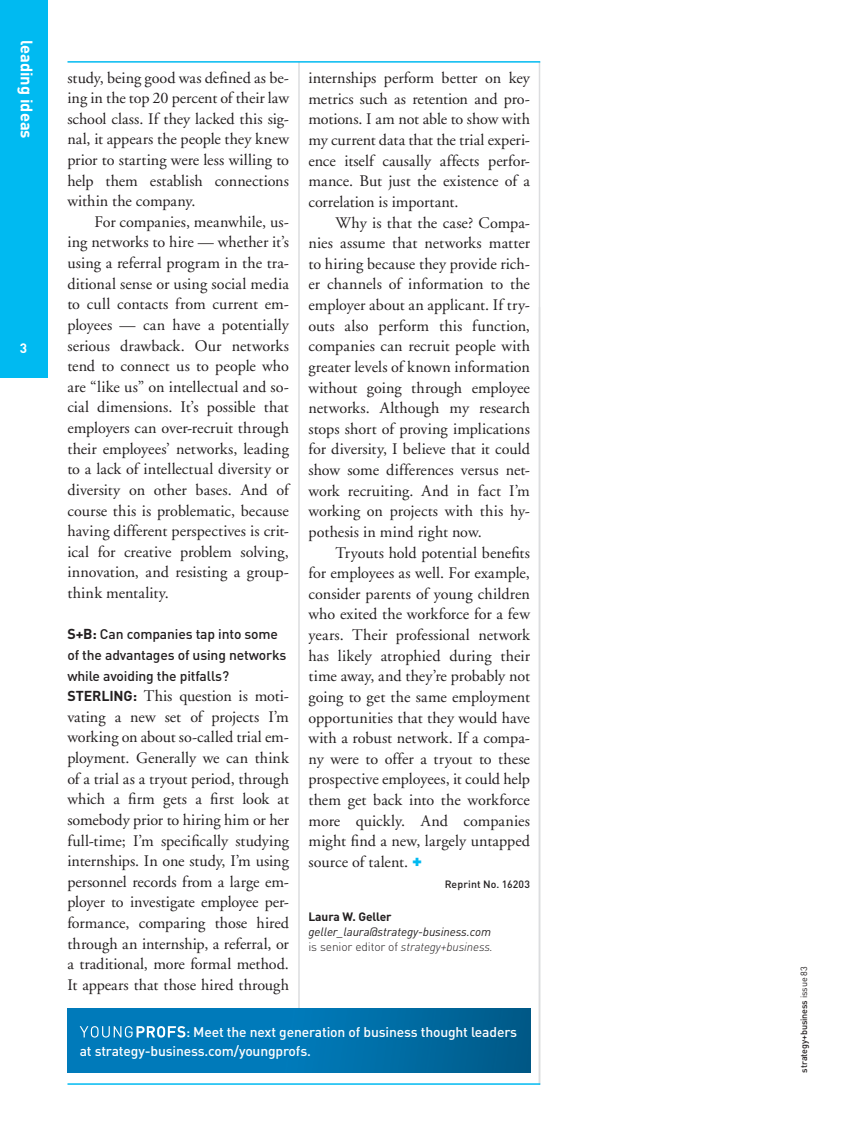
<style>
.page{position:relative;width:864px;height:1134px;background:#fff}
.page>*{position:absolute;margin:0;border:0;box-sizing:border-box;transform-origin:0 0}
.t1{font:700 16.5px "DIN";color:#fff}
.t2{font:16.2px/20.5px "Adobe Garamond";color:#231f20;text-align:justify}
.t3{font:500 13.8px/20.5px "DIN";letter-spacing:-.01em;color:#231f20}
.t4{font:500 13.8px/18.9px "DIN";letter-spacing:-.01em;color:#fff}
.t5{font:700 13.5px "DIN";color:#fff}
.t6{font:italic 12px/15px "DIN";letter-spacing:-.01em;color:#231f20}
.t7{font:700 12px "DIN";letter-spacing:-.01em;color:#231f20}
.t8{font:500 10.5px "DIN";letter-spacing:.01em;color:#231f20}
.t9{font:500 9px "DIN";letter-spacing:-.01em;color:#231f20}
.s1{font-weight:700;font-size:14.25px}
.s2{font-family:"DIN";font-weight:700;font-size:14.25px}
.s3{font-family:"DIN";font-weight:900;font-size:18px;color:#00baf1}
.s4{font-weight:300;font-style:normal}
.s5{font-weight:300}
.s6{font-weight:400}
</style>
<div class="page">
<div style="left:0;top:0;width:47px;height:378px;background:#00baf1"></div>
<hr style="left:539px;top:62px;width:1px;height:1023px;background:#dcdddf">
<hr style="left:67px;top:1083px;width:473px;height:2px;background:#00baf1">
<hr style="left:298px;top:62px;width:2px;height:947px;background:#dcdddf">
<svg style="left:67px;top:1009px;width:463px;height:63px;background:#0373ad"></svg>
<hr style="left:67px;top:61px;width:473px;height:2px;background:#00baf1">
<p class="t1" style="left:38px;top:40px;width:100px;rotate:90deg">leading ideas</p>
<p class="t5" style="left:20px;top:339px;width:9px">3</p>
<p class="t2" style="left:67px;top:68px;width:223px">study, being good was defined as be&shy;ing in the top 20 percent of their law school class. If they lacked this sig&shy;nal, it appears the people they knew prior to starting were less willing to help them establish connections within the company.</p>
<p class="t2" style="left:67px;top:212px;width:223px;text-indent:27px">For companies, meanwhile, us&shy;ing networks to hire — whether it’s using a referral program in the tra&shy;ditional sense or using social media to cull contacts from current em&shy;ployees — can have a potentially serious drawback. Our networks tend to connect us to people who are “like us” on intellectual and so&shy;cial dimensions. It’s possible that employers can over-recruit through their employees’ networks, leading to a lack of intellectual diversity or diversity on other bases. And of course this is problematic, because having different perspectives is crit&shy;ical for creative problem solving, innovation, and resisting a group&shy;think mentality.</p>
<p class="t3" style="left:67px;top:624px;width:221px"><span class="s1">S+B:</span> Can companies tap into some of the advantages of using networks while avoiding the pitfalls?</p>
<p class="t2" style="left:67px;top:686px;width:223px"><span class="s2">STERLING:</span> This question is moti&shy;vating a new set of projects I’m working on about so-called trial em&shy;ployment. Generally we can think of a trial as a tryout period, through which a firm gets a first look at somebody prior to hiring him or her full-time; I’m specifically studying internships. In one study, I’m using personnel records from a large em&shy;ployer to investigate employee per&shy;formance, comparing those hired through an internship, a referral, or a traditional, more formal method.<br>It appears that those hired through</p>
<p class="t2" style="left:308px;top:68px;width:223px">internships perform better on key metrics such as retention and pro&shy;motions. I am not able to show with my current data that the trial experi&shy;ence itself causally affects perfor&shy;mance. But just the existence of a correlation is important.</p>
<p class="t2" style="left:308px;top:213px;width:223px;text-indent:27px">Why is that the case? Compa&shy;nies assume that networks matter to hiring because they provide rich&shy;er channels of information to the employer about an applicant. If try&shy;outs also perform this function, companies can recruit people with greater levels of known information without going through employee networks. Although my research stops short of proving implications for diversity, I believe that it could show some differences versus net&shy;work recruiting. And in fact I’m working on projects with this hy&shy;pothesis in mind right now.</p>
<p class="t2" style="left:308px;top:543px;width:223px;text-indent:27px">Tryouts hold potential benefits for employees as well. For example, consider parents of young children who exited the workforce for a few years. Their professional network has likely atrophied during their time away, and they’re probably not going to get the same employment opportunities that they would have with a robust network. If a compa&shy;ny were to offer a tryout to these prospective employees, it could help them get back into the workforce more quickly. And companies might find a new, largely untapped source of talent. <span class="s3">+</span></p>
<p class="t8" style="left:445px;top:877px;width:87px">Reprint No. 16203</p>
<p class="t7" style="left:309px;top:908px;width:85px">Laura W. Geller</p>
<p class="t6" style="left:309px;top:924px;width:186px">geller_laura@strategy-business.com <span class="s4">is senior editor of</span> <span class="s5">strategy+business.</span></p>
<p class="t4" style="left:80px;top:1022px;width:439px;text-indent:106px">: Meet the next generation of business thought leaders at strategy-business.com/youngprofs.</p>
<p class="t9" style="left:798px;top:1072px;width:108px;rotate:-90deg">strategy+business <span class="s6">issue 83</span></p>
</div>
